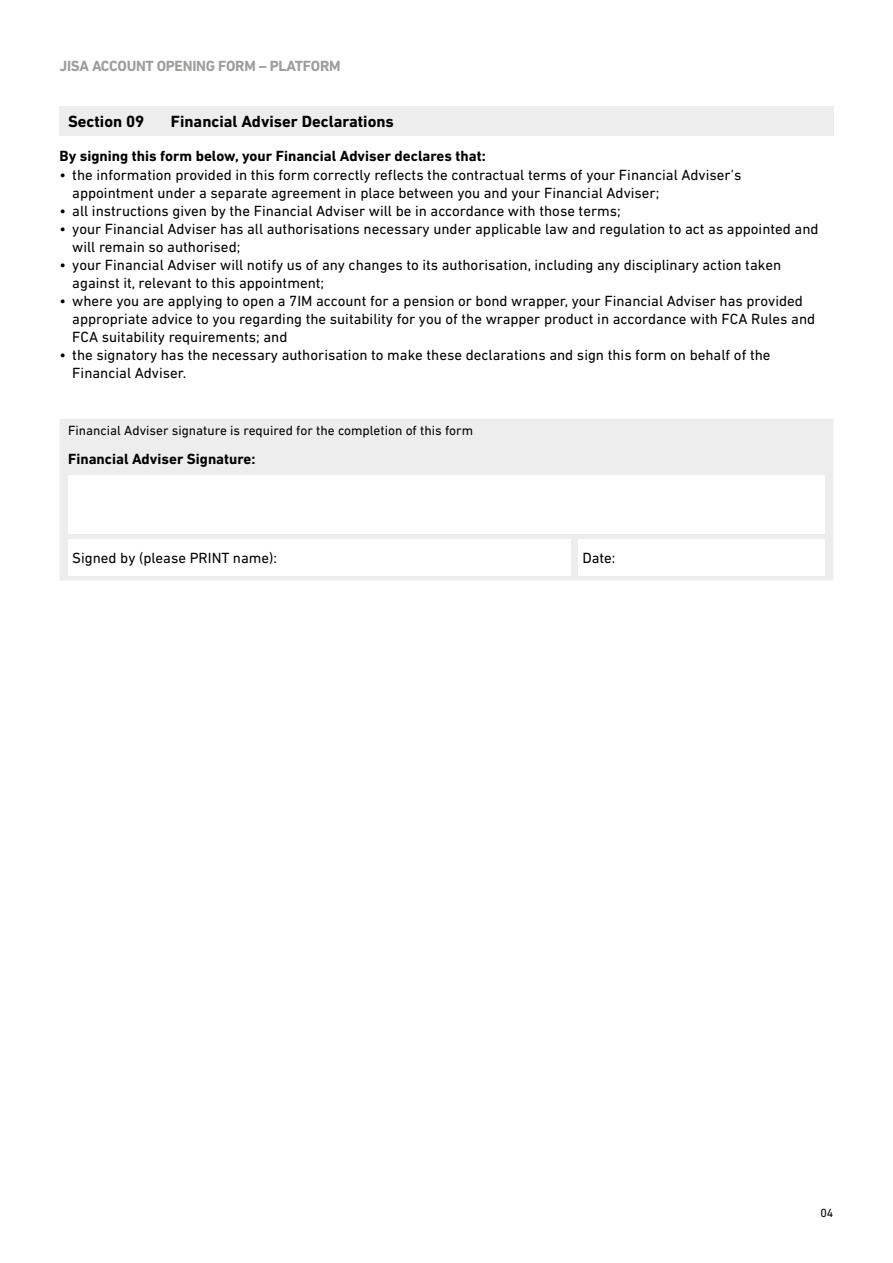
<style>
.page{position:relative;width:893px;height:1263px;background:#fff}
.page>*{position:absolute;margin:0;border:0;box-sizing:border-box;transform-origin:0 0}
.t1{font:700 16.5px "DIN Next LT Pro";color:#000}
.t2{font:15px/18px "DIN Next LT Pro";color:#000}
.t3{font:700 15px "DIN Next LT Pro";color:#000}
.t4{font:700 15px "DIN Next LT Pro";letter-spacing:-.02em;color:#9d9d9c}
.t5{font:13.5px "DIN Next LT Pro";color:#000}
.t6{font:12px "DIN Next LT Pro";color:#000}
</style>
<div class="page">
<div style="left:60px;top:106px;width:102px;height:30px;background:#ededed"></div>
<div style="left:162px;top:106px;width:671px;height:30px;background:#ededed"></div>
<div style="left:60px;top:419px;width:773px;height:161px;background:#ededed"></div>
<div style="left:68px;top:476px;width:757px;height:58px;background:#fff"></div>
<div style="left:68px;top:539px;width:503px;height:36px;background:#fff"></div>
<div style="left:578px;top:539px;width:246px;height:36px;background:#fff"></div>
<p class="t4" style="left:60px;top:57px;width:282px">JISA ACCOUNT OPENING FORM – PLATFORM</p>
<p class="t1" style="left:68px;top:112px;width:78px">Section 09</p>
<p class="t1" style="left:171px;top:112px;width:224px">Financial Adviser Declarations</p>
<p class="t3" style="left:60px;top:147px;width:428px">By signing this form below, your Financial Adviser declares that:</p>
<p class="t2" style="left:72px;top:166px;width:671px;text-indent:-13px">• the information provided in this form correctly reflects the contractual terms of your Financial Adviser’s appointment under a separate agreement in place between you and your Financial Adviser;</p>
<p class="t2" style="left:60px;top:202px;width:563px">• all instructions given by the Financial Adviser will be in accordance with those terms;</p>
<p class="t2" style="left:72px;top:220px;width:748px;text-indent:-13px">• your Financial Adviser has all authorisations necessary under applicable law and regulation to act as appointed and will remain so authorised;</p>
<p class="t2" style="left:72px;top:256px;width:710px;text-indent:-13px">• your Financial Adviser will notify us of any changes to its authorisation, including any disciplinary action taken against it, relevant to this appointment;</p>
<p class="t2" style="left:72px;top:292px;width:744px;text-indent:-13px">• where you are applying to open a 7IM account for a pension or bond wrapper, your Financial Adviser has provided appropriate advice to you regarding the suitability for you of the wrapper product in accordance with FCA Rules and<br>FCA suitability requirements; and</p>
<p class="t2" style="left:72px;top:346px;width:700px;text-indent:-13px">• the signatory has the necessary authorisation to make these declarations and sign this form on behalf of the<br>Financial Adviser.</p>
<p class="t5" style="left:68px;top:422px;width:407px">Financial Adviser signature is required for the completion of this form</p>
<p class="t3" style="left:68px;top:450px;width:189px">Financial Adviser Signature:</p>
<p class="t2" style="left:72px;top:548px;width:206px">Signed by (please PRINT name):</p>
<p class="t2" style="left:582px;top:548px;width:35px">Date:</p>
<p class="t6" style="left:820px;top:1206px;width:15px">04</p>
</div>
